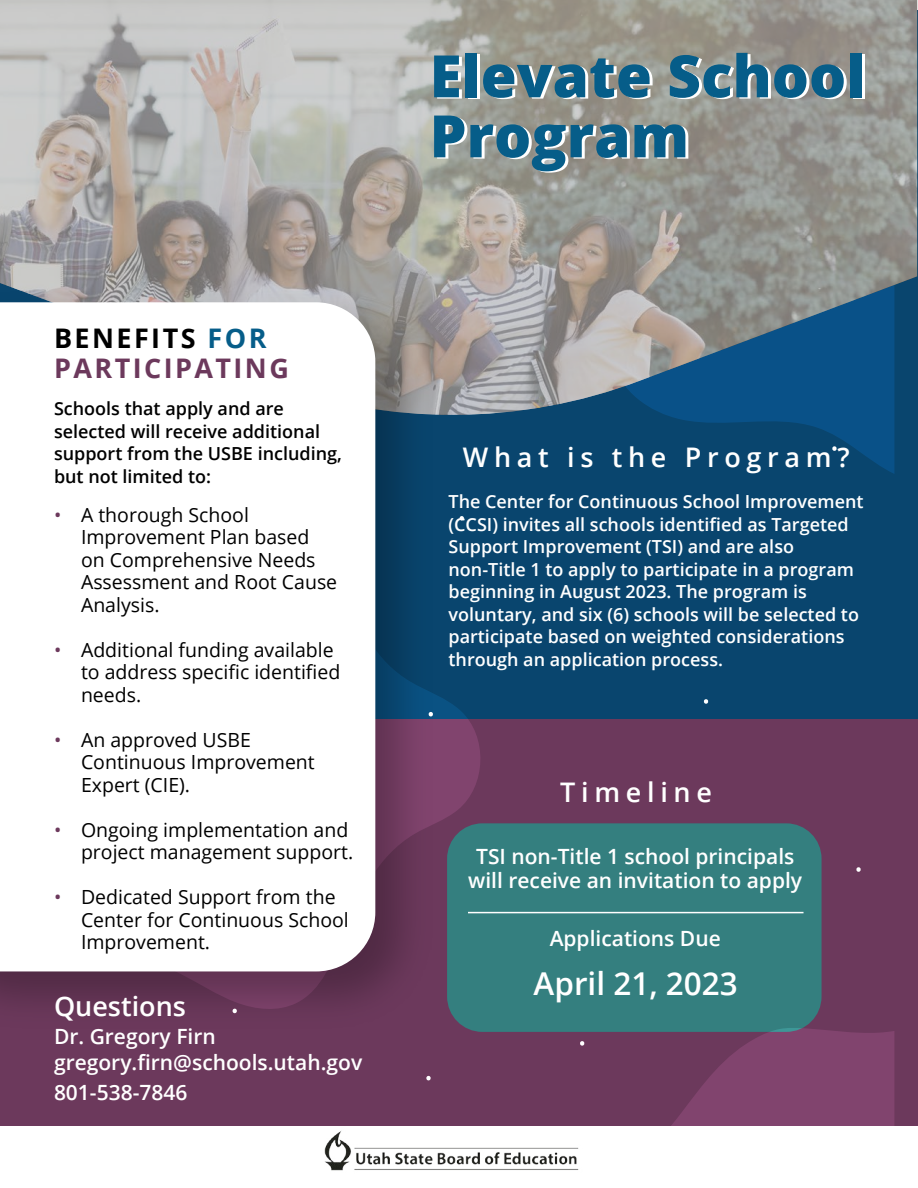
<style>
.page{position:relative;width:918px;height:1188px;background:#fff}
.page>*{position:absolute;margin:0;border:0;box-sizing:border-box;transform-origin:0 0}
.H1_-_Blue{font:800 58.5px/60px "Open Sans";color:#065d89}
.Paragraph_-_white{font:600 31.5px "Open Sans";color:#fff}
.H2_-_White{font:600 27px "Open Sans";letter-spacing:.21em;color:#fff}
.H2_Blue{font:700 27px "Open Sans";letter-spacing:.09em;color:#6c395c}
.H2_Blue-2{font:700 27px "Open Sans";letter-spacing:.09em;color:#000}
.H2_-_White-2{font:600 27px "Open Sans";color:#fff}
.Paragraph_-_white-2{font:600 21px "Open Sans";color:#fff}
.t1{font:19.5px/22.5px "Open Sans";color:#000}
.Paragraph_-_white-3{font:600 18px/22.5px "Open Sans";color:#fff}
.t2{font:600 18px/22.5px "Open Sans";color:#000}
.s1{color:#065d89}
.s2{color:#6c395c}
</style>
<div class="page">
<div style="left:0;top:10px;width:918px;height:1178px;background:#09456e"></div>
<svg style="left:813px;top:426px;width:81px;height:48px"></svg>
<div style="left:0;top:720px;width:918px;height:468px;background:#6c395c"></div>
<div style="left:447px;top:823px;width:375px;height:209px;background:#347f7f;border-radius:35px"></div>
<svg style="left:594px;top:1028px;width:300px;height:99px;fill:#81446e"></svg>
<svg style="left:446px;top:701px;width:34px;height:308px"></svg>
<div style="left:0;top:1127px;width:918px;height:61px;background:#fff"></div>
<svg style="left:0;top:0;width:917px;height:426px;background:#979c9c"></svg>
<img style="left:0;top:276px;width:446px;height:738px">
<div style="left:0;top:302px;width:375px;height:669px;background:#fff"></div>
<svg style="left:426px;top:1076px;width:5px;height:4px"></svg>
<svg style="left:580px;top:1041px;width:5px;height:5px"></svg>
<svg style="left:428px;top:712px;width:6px;height:4px"></svg>
<svg style="left:832px;top:446px;width:5px;height:5px"></svg>
<svg style="left:459px;top:516px;width:5px;height:5px"></svg>
<svg style="left:232px;top:1009px;width:6px;height:4px"></svg>
<svg style="left:703px;top:699px;width:6px;height:5px"></svg>
<svg style="left:856px;top:867px;width:5px;height:5px"></svg>
<img style="left:324px;top:1131px;width:255px;height:40px">
<hr style="left:468px;top:912px;width:336px;height:1px;background:#fff">
<p class="H2_Blue-2" style="left:54px;top:319px;width:214px">BENEFITS <span class="s1">FOR</span></p>
<p class="H2_Blue" style="left:54px;top:349px;width:236px">PARTICIPATING</p>
<p class="t2" style="left:54px;top:397px;width:290px">Schools that apply and are selected will receive additional support from the USBE including, but not limited to:</p>
<p class="t1" style="left:81px;top:503px;width:258px;text-indent:-27px"><span class="s2">•</span> A thorough School<br>Improvement Plan based on Comprehensive Needs<br>Assessment and Root Cause<br>Analysis.</p>
<p class="t1" style="left:81px;top:638px;width:261px;text-indent:-27px"><span class="s2">•</span> Additional funding available to address specific identified needs.</p>
<p class="t1" style="left:81px;top:728px;width:235px;text-indent:-27px"><span class="s2">•</span> An approved USBE<br>Continuous Improvement<br>Expert (CIE).</p>
<p class="t1" style="left:54px;top:818px;width:301px;text-align:right"><span class="s2">•</span> Ongoing implementation and project management support.</p>
<p class="t1" style="left:81px;top:885px;width:269px;text-indent:-27px"><span class="s2">•</span> Dedicated Support from the<br>Center for Continuous School<br>Improvement.</p>
<h2 class="H2_-_White-2" style="left:54px;top:988px;width:134px">Questions</h2>
<p class="Paragraph_-_white-2" style="left:54px;top:1022px;width:163px">Dr. Gregory Firn</p>
<p class="Paragraph_-_white-2" style="left:54px;top:1048px;width:310px">gregory.firn@schools.utah.gov</p>
<p class="Paragraph_-_white-2" style="left:54px;top:1078px;width:135px">801-538-7846</p>
<h1 class="H1_-_Blue" style="left:430px;top:43px;width:437px">Elevate School<br>Program</h1>
<h2 class="H2_-_White" style="left:463px;top:438px;width:388px">What is the Program?</h2>
<p class="Paragraph_-_white-3" style="left:448px;top:490px;width:417px">The Center for Continuous School Improvement (CCSI) invites all schools identified as Targeted Support Improvement (TSI) and are also non-Title 1 to apply to participate in a program beginning in August 2023. The program is voluntary, and six (6) schools will be selected to participate based on weighted considerations through an application process.</p>
<h2 class="H2_-_White" style="left:560px;top:773px;width:153px">Timeline</h2>
<p class="Paragraph_-_white-2" style="left:476px;top:842px;width:320px">TSI non-Title 1 school principals</p>
<p class="Paragraph_-_white-2" style="left:468px;top:866px;width:335px">will receive an invitation to apply</p>
<p class="Paragraph_-_white-2" style="left:550px;top:924px;width:173px">Applications Due</p>
<p class="Paragraph_-_white" style="left:534px;top:962px;width:206px">April 21, 2023</p>
</div>
